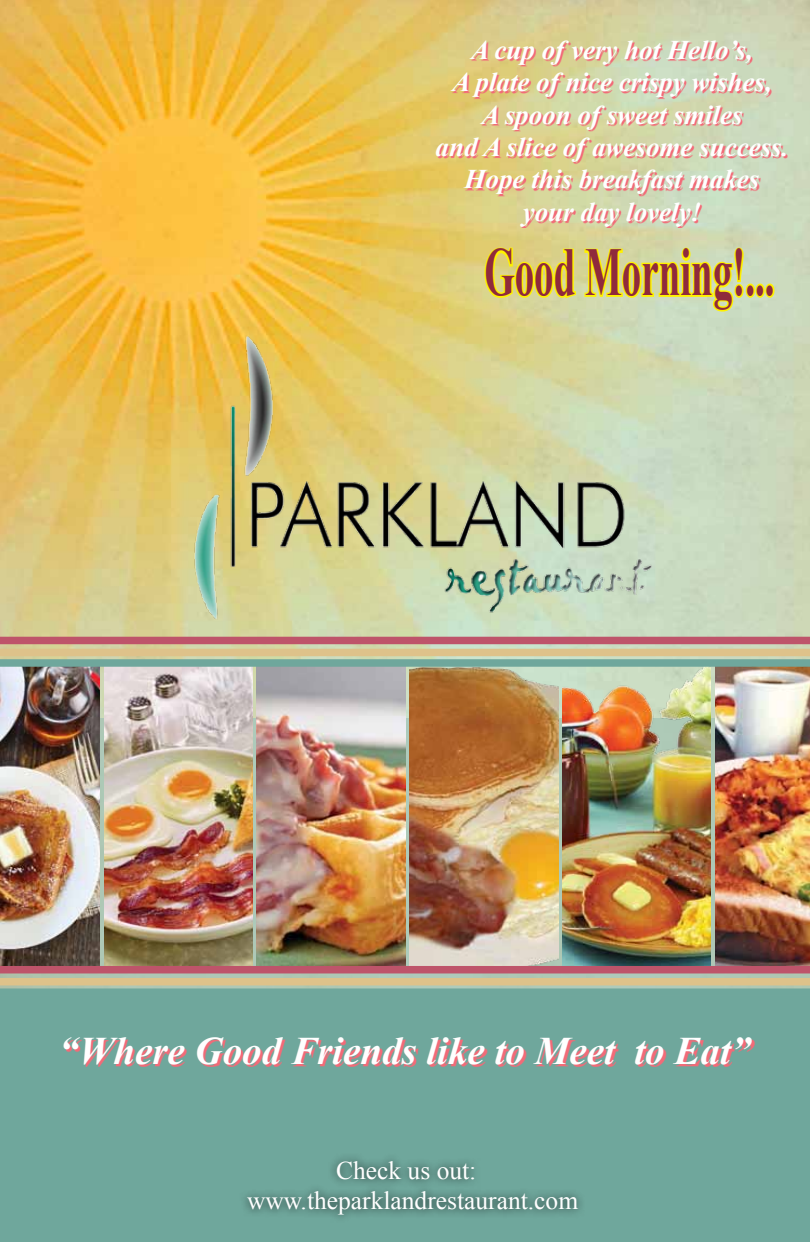
<style>
.page{position:relative;width:810px;height:1242px;background:#fff}
.page>*{position:absolute;margin:0;border:0;box-sizing:border-box;transform-origin:0 0}
.t1{font:700 68.25px "Times New Roman";color:#8f2a3c;scale:.57 1}
.t2{font:italic 700 39px "Times New Roman";color:#fff}
.t3{font:italic 700 27px/32.4px "Times New Roman";color:#fff;text-align:center}
.t4{font:25.5px/30.6px "Times New Roman";color:#fff;text-align:center}
</style>
<div class="page">
<div style="left:0;top:996px;width:810px;height:246px;background:#6fa79c"></div>
<img style="left:0;top:717px;width:810px;height:271px">
<img style="left:0;top:0;width:810px;height:717px">
<img style="left:0;top:667px;width:100px;height:299px">
<img style="left:104px;top:667px;width:149px;height:299px">
<img style="left:257px;top:667px;width:148px;height:299px">
<img style="left:410px;top:667px;width:148px;height:299px">
<img style="left:562px;top:667px;width:149px;height:299px">
<img style="left:715px;top:667px;width:95px;height:299px">
<div style="left:0;top:988px;width:810px;height:8px;background:#6fa79c"></div>
<div style="left:0;top:978px;width:810px;height:7px;background:#dec28a"></div>
<div style="left:0;top:966px;width:810px;height:7px;background:#be546a"></div>
<svg style="left:438px;top:42px;width:350px;height:186px"></svg>
<svg style="left:483px;top:229px;width:294px;height:85px"></svg>
<div style="left:0;top:659px;width:810px;height:8px;background:#6fa79c"></div>
<div style="left:0;top:649px;width:810px;height:7px;background:#dec28a"></div>
<div style="left:0;top:637px;width:810px;height:7px;background:#be546a"></div>
<img style="left:116px;top:309px;width:607px;height:337px">
<svg style="left:66px;top:1039px;width:688px;height:28px;fill:#6fa79c"></svg>
<div style="left:237px;top:1151px;width:348px;height:72px;background:#000;opacity:.75"></div>
<p class="t3" style="left:436px;top:33px;width:354px">A cup of very hot Hello’s,<br>A plate of nice crispy wishes,<br>A spoon of sweet smiles<br>and A slice of awesome success.<br>Hope this breakfast makes<br>your day lovely!</p>
<h1 class="t1" style="left:484px;top:225px;width:511px">Good Morning!...</h1>
<h2 class="t2" style="left:59px;top:1023px;width:693px">“Where Good Friends like to Meet to Eat”</h2>
<p class="t4" style="left:247px;top:1154px;width:333px">Check us out: www.theparklandrestaurant.com</p>
</div>
